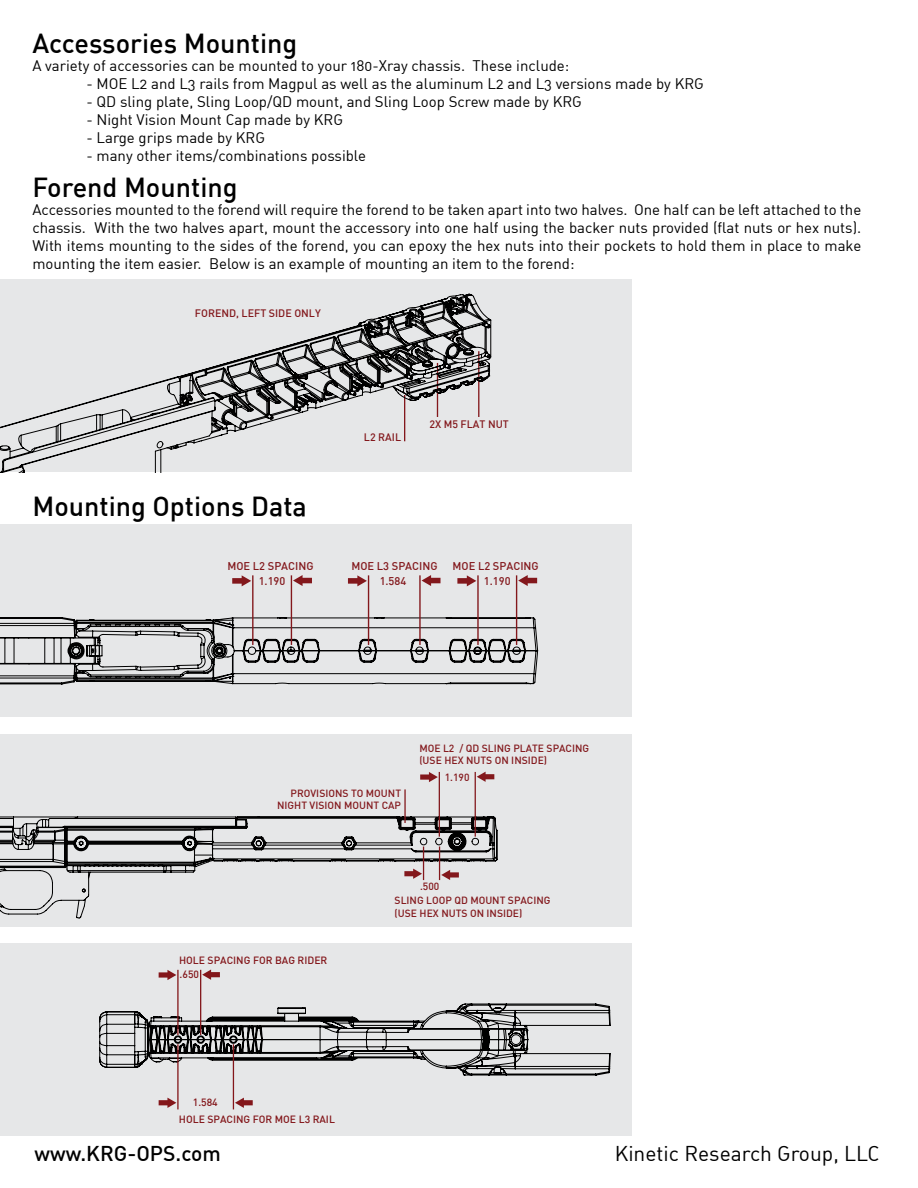
<style>
.page{position:relative;width:918px;height:1188px;background:#fff}
.page>*{position:absolute;margin:0;border:0;box-sizing:border-box;transform-origin:0 0}
.Text{font:500 27px "DIN";color:#000}
.t1{font:21px "DIN Regular Alternate";color:#000}
.t2{font:500 21px "DIN";color:#000}
.Text-2{font:15px/18px "DIN Regular Alternate";color:#000;text-align:justify}
.t3{font:500 11.1px/15.1px "DIN";color:#83181c;text-align:center}
.t4{font:500 10.65px "DIN";color:#83181c}
.t5{font:500 10.35px/12.3px "DIN";color:#83181c}
.t6{font:500 10.35px/14.1px "DIN";color:#83161a}
</style>
<div class="page">
<div style="left:0;top:943px;width:631px;height:193px;background:#e6e7e8"></div>
<svg style="left:99px;top:1004px;width:512px;height:71px"></svg>
<div style="left:159px;top:972px;width:10px;height:6px;background:#83161a"></div>
<svg style="left:167px;top:970px;width:9px;height:10px"></svg>
<div style="left:159px;top:1100px;width:10px;height:5px;background:#83161a"></div>
<svg style="left:167px;top:1098px;width:9px;height:10px"></svg>
<div style="left:242px;top:1100px;width:11px;height:5px;background:#83161a"></div>
<svg style="left:235px;top:1098px;width:9px;height:10px"></svg>
<div style="left:210px;top:972px;width:10px;height:5px;background:#83161a"></div>
<svg style="left:202px;top:970px;width:9px;height:10px"></svg>
<hr style="left:177px;top:970px;width:2px;height:65px;background:#83161a">
<hr style="left:200px;top:970px;width:1px;height:65px;background:#83161a">
<hr style="left:177px;top:1044px;width:2px;height:65px;background:#83161a">
<hr style="left:233px;top:1044px;width:1px;height:65px;background:#83161a">
<div style="left:0;top:734px;width:631px;height:192px;background:#e6e7e8"></div>
<svg style="left:0;top:795px;width:497px;height:124px"></svg>
<div style="left:420px;top:774px;width:10px;height:6px;background:#83181c"></div>
<svg style="left:429px;top:772px;width:9px;height:10px"></svg>
<div style="left:484px;top:774px;width:10px;height:5px;background:#83181c"></div>
<svg style="left:477px;top:772px;width:9px;height:10px"></svg>
<hr style="left:439px;top:772px;width:1px;height:65px;background:#83181c">
<hr style="left:475px;top:772px;width:1px;height:65px;background:#83181c">
<div style="left:404px;top:871px;width:11px;height:5px;background:#83181c"></div>
<svg style="left:413px;top:869px;width:9px;height:10px"></svg>
<div style="left:449px;top:872px;width:10px;height:6px;background:#83181c"></div>
<svg style="left:441px;top:870px;width:9px;height:10px"></svg>
<hr style="left:423px;top:847px;width:1px;height:33px;background:#83181c">
<hr style="left:404px;top:789px;width:2px;height:34px;background:#83181c">
<hr style="left:439px;top:847px;width:1px;height:33px;background:#83181c">
<div style="left:0;top:525px;width:631px;height:192px;background:#e6e7e8"></div>
<svg style="left:0;top:617px;width:538px;height:67px"></svg>
<div style="left:232px;top:578px;width:11px;height:6px;background:#83181c"></div>
<svg style="left:242px;top:575px;width:9px;height:11px"></svg>
<div style="left:301px;top:578px;width:11px;height:5px;background:#83181c"></div>
<svg style="left:293px;top:575px;width:10px;height:11px"></svg>
<hr style="left:252px;top:575px;width:2px;height:70px;background:#83181c">
<hr style="left:291px;top:575px;width:1px;height:70px;background:#83181c">
<div style="left:457px;top:578px;width:11px;height:6px;background:#83181c"></div>
<svg style="left:467px;top:575px;width:9px;height:11px"></svg>
<div style="left:526px;top:578px;width:11px;height:5px;background:#83181c"></div>
<svg style="left:518px;top:575px;width:10px;height:11px"></svg>
<hr style="left:477px;top:575px;width:2px;height:70px;background:#83181c">
<hr style="left:516px;top:575px;width:1px;height:70px;background:#83181c">
<div style="left:348px;top:578px;width:11px;height:6px;background:#83181c"></div>
<svg style="left:357px;top:575px;width:10px;height:11px"></svg>
<div style="left:429px;top:578px;width:12px;height:5px;background:#83181c"></div>
<svg style="left:422px;top:575px;width:9px;height:11px"></svg>
<hr style="left:368px;top:575px;width:1px;height:70px;background:#83181c">
<hr style="left:419px;top:575px;width:2px;height:70px;background:#83181c">
<div style="left:0;top:280px;width:631px;height:192px;background:#e6e7e8"></div>
<svg style="left:0;top:294px;width:491px;height:178px"></svg>
<p class="Text" style="left:32px;top:26px;width:267px">Accessories Mounting</p>
<p class="Text-2" style="left:32px;top:56px;width:538px">A variety of accessories can be mounted to your 180-Xray chassis. These include:</p>
<p class="Text-2" style="left:86px;top:74px;width:619px">- MOE L2 and L3 rails from Magpul as well as the aluminum L2 and L3 versions made by KRG</p>
<p class="Text-2" style="left:86px;top:92px;width:497px">- QD sling plate, Sling Loop/QD mount, and Sling Loop Screw made by KRG</p>
<p class="Text-2" style="left:86px;top:110px;width:258px">- Night Vision Mount Cap made by KRG</p>
<p class="Text-2" style="left:86px;top:128px;width:180px">- Large grips made by KRG</p>
<p class="Text-2" style="left:86px;top:146px;width:281px">- many other items/combinations possible</p>
<p class="Text" style="left:32px;top:170px;width:207px">Forend Mounting</p>
<p class="Text-2" style="left:32px;top:200px;width:830px">Accessories mounted to the forend will require the forend to be taken apart into two halves. One half can be left attached to the chassis. With the two halves apart, mount the accessory into one half using the backer nuts provided (flat nuts or hex nuts).<br>With items mounting to the sides of the forend, you can epoxy the hex nuts into their pockets to hold them in place to make mounting the item easier. Below is an example of mounting an item to the forend:</p>
<p class="t4" style="left:195px;top:307px;width:127px">FOREND, LEFT SIDE ONLY</p>
<p class="Text" style="left:32px;top:489px;width:276px">Mounting Options Data</p>
<p class="t4" style="left:364px;top:430px;width:39px">L2 RAIL</p>
<p class="t4" style="left:429px;top:417px;width:81px">2X M5 FLAT NUT</p>
<p class="t3" style="left:351px;top:558px;width:88px">MOE L3 SPACING<br>1.584</p>
<p class="t3" style="left:227px;top:558px;width:88px">MOE L2 SPACING<br>1.190</p>
<p class="t3" style="left:453px;top:558px;width:88px">MOE L2 SPACING<br>1.190</p>
<p class="t5" style="left:419px;top:741px;width:171px">MOE L2 / QD SLING PLATE SPACING (USE HEX NUTS ON INSIDE)</p>
<p class="t5" style="left:277px;top:787px;width:125px;text-align:right">PROVISIONS TO MOUNT<br>NIGHT VISION MOUNT CAP</p>
<p class="t5" style="left:445px;top:770px;width:26px">1.190</p>
<p class="t5" style="left:420px;top:880px;width:21px">.500</p>
<p class="t6" style="left:179px;top:953px;width:150px">HOLE SPACING FOR BAG RIDER .650</p>
<p class="t6" style="left:179px;top:1094px;width:158px;line-height:16.6px;text-indent:14px">1.584<br>HOLE SPACING FOR MOE L3 RAIL</p>
<p class="t5" style="left:395px;top:894px;width:157px">SLING LOOP QD MOUNT SPACING (USE HEX NUTS ON INSIDE)</p>
<h2 class="t2" style="left:35px;top:1140px;width:188px">www.KRG-OPS.com</h2>
<h2 class="t1" style="left:615px;top:1141px;width:267px">Kinetic Research Group, LLC</h2>
</div>
